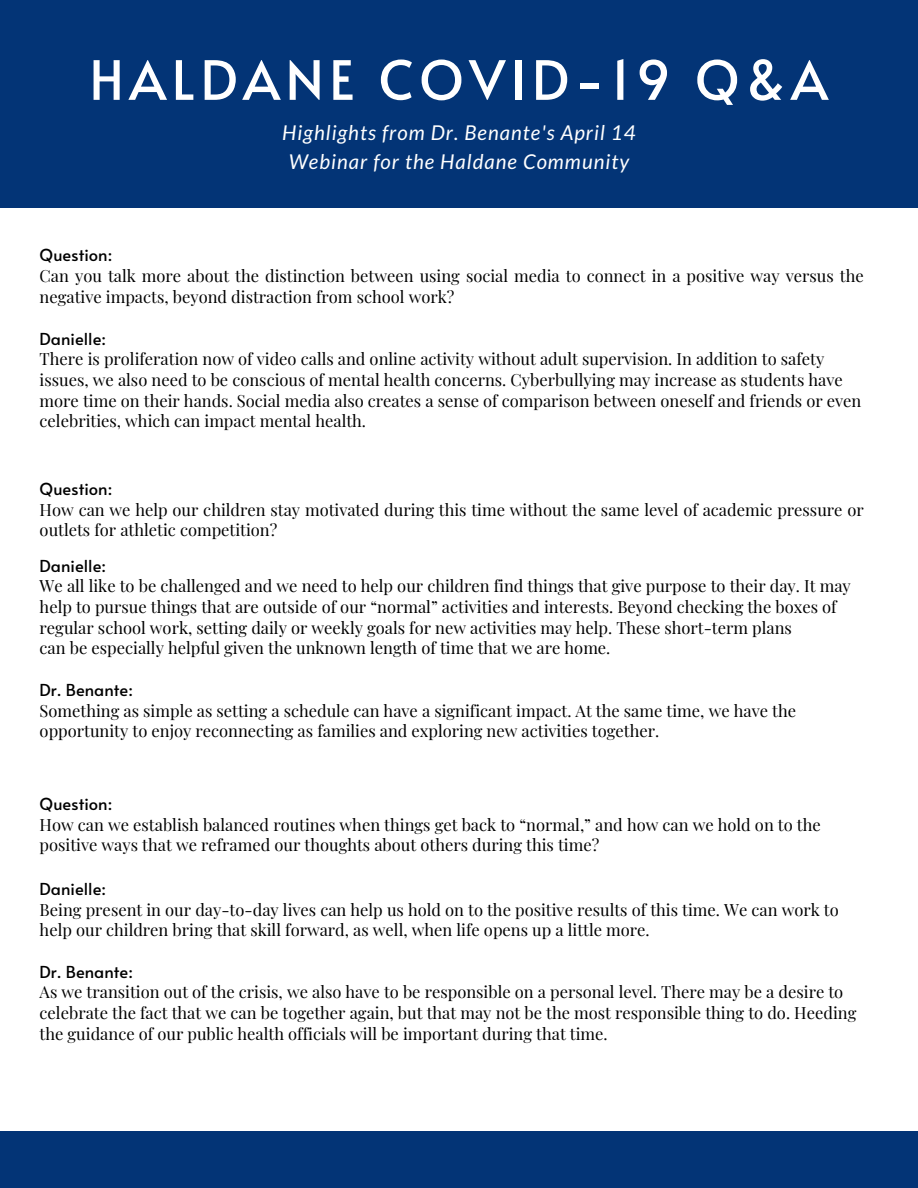
<style>
.page{position:relative;width:918px;height:1188px;background:#fff}
.page>*{position:absolute;margin:0;border:0;box-sizing:border-box;transform-origin:0 0}
.t1{font:54px "Alata";letter-spacing:.1em;color:#fff}
.t2{font:italic 20.4px/29.2px "Lato";letter-spacing:.05em;color:#fff;text-align:center}
.t3{font:16.5px/20.7px "Playfair Display";color:#000}
.t4{font:16.5px "Alata";color:#000}
</style>
<div class="page">
<div style="left:0;top:0;width:918px;height:207px;background:#033476"></div>
<div style="left:0;top:1132px;width:918px;height:56px;background:#033476"></div>
<h1 class="t1" style="left:89px;top:40px;width:740px">HALDANE COVID-19 Q&amp;A</h1>
<p class="t2" style="left:282px;top:117px;width:355px">Highlights from Dr. Benante's April 14<br>Webinar for the Haldane Community</p>
<p class="t4" style="left:40px;top:243px;width:74px">Question:</p>
<p class="t3" style="left:40px;top:265px;width:826px">Can you talk more about the distinction between using social media to connect in a positive way versus the negative impacts, beyond distraction from school work?</p>
<p class="t4" style="left:40px;top:327px;width:68px">Danielle:</p>
<p class="t3" style="left:40px;top:348px;width:823px">There is proliferation now of video calls and online activity without adult supervision. In addition to safety issues, we also need to be conscious of mental health concerns. Cyberbullying may increase as students have more time on their hands. Social media also creates a sense of comparison between oneself and friends or even celebrities, which can impact mental health.</p>
<p class="t4" style="left:40px;top:477px;width:74px">Question:</p>
<p class="t3" style="left:40px;top:498px;width:826px">How can we help our children stay motivated during this time without the same level of academic pressure or outlets for athletic competition?</p>
<p class="t4" style="left:40px;top:554px;width:68px">Danielle:</p>
<p class="t3" style="left:40px;top:575px;width:813px">We all like to be challenged and we need to help our children find things that give purpose to their day. It may help to pursue things that are outside of our “normal” activities and interests. Beyond checking the boxes of regular school work, setting daily or weekly goals for new activities may help. These short-term plans<br>can be especially helpful given the unknown length of time that we are home.</p>
<p class="t4" style="left:40px;top:678px;width:95px">Dr. Benante:</p>
<p class="t3" style="left:40px;top:699px;width:758px">Something as simple as setting a schedule can have a significant impact. At the same time, we have the opportunity to enjoy reconnecting as families and exploring new activities together.</p>
<p class="t4" style="left:40px;top:792px;width:74px">Question:</p>
<p class="t3" style="left:40px;top:813px;width:783px">How can we establish balanced routines when things get back to “normal,” and how can we hold on to the positive ways that we reframed our thoughts about others during this time?</p>
<p class="t4" style="left:40px;top:877px;width:68px">Danielle:</p>
<p class="t3" style="left:40px;top:898px;width:801px">Being present in our day-to-day lives can help us hold on to the positive results of this time. We can work to help our children bring that skill forward, as well, when life opens up a little more.</p>
<p class="t4" style="left:40px;top:959px;width:95px">Dr. Benante:</p>
<p class="t3" style="left:40px;top:981px;width:818px">As we transition out of the crisis, we also have to be responsible on a personal level. There may be a desire to celebrate the fact that we can be together again, but that may not be the most responsible thing to do. Heeding the guidance of our public health officials will be important during that time.</p>
</div>
